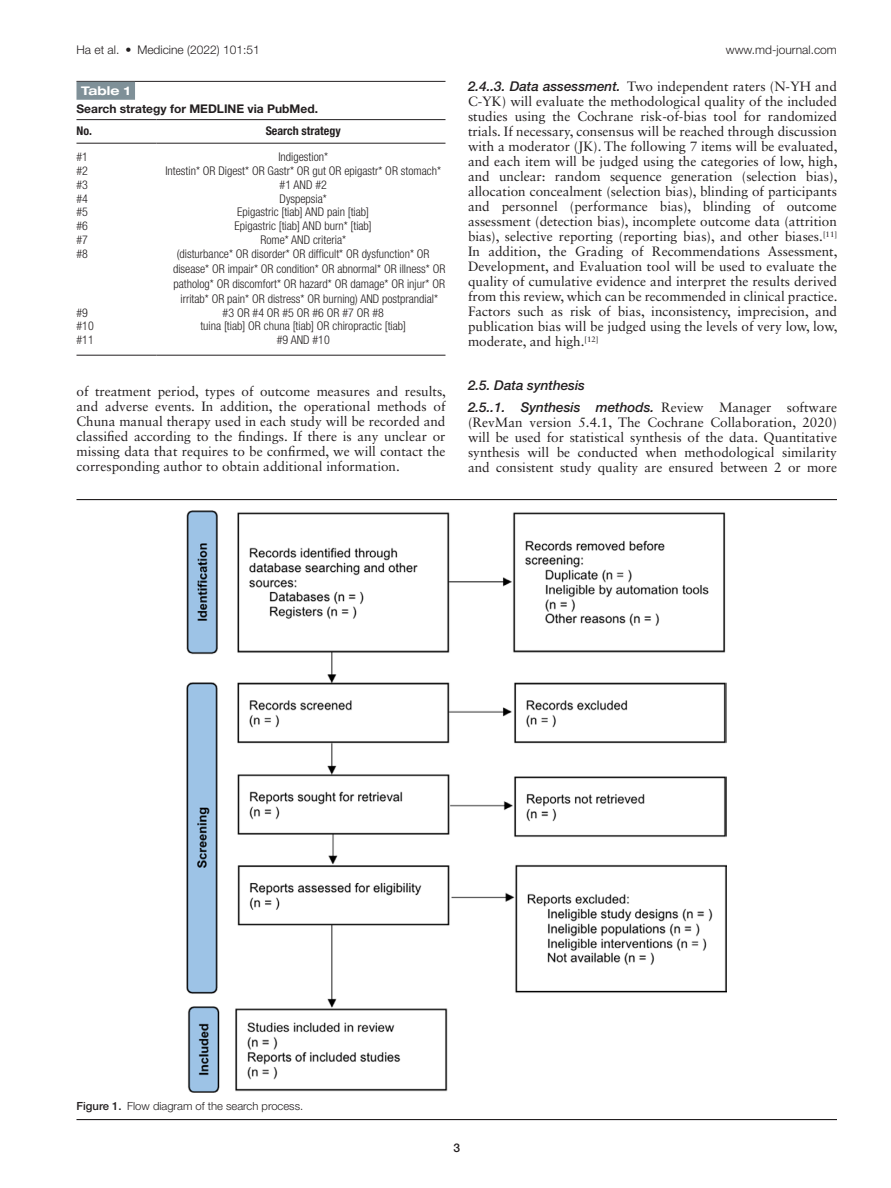
<style>
.page{position:relative;width:891px;height:1188px;background:#fff}
.page>*{position:absolute;margin:0;border:0;box-sizing:border-box;transform-origin:0 0}
.t1{font:13.5px/15px "Sabon LT Std";color:#231f20;text-align:justify}
.t2{font:italic 500 13.5px/22.5px "Helvetica Neue LT Std";color:#231f20}
.t3{font:300 condensed 12px "Helvetica Neue LT Std";color:#231f20}
.t4{font:300 12px "Helvetica Neue LT Std";color:#231f20}
.t5{font:700 12px "Helvetica Neue LT Std";color:#231f20}
.t6{font:700 condensed 12px "Helvetica Neue LT Std";color:#231f20}
.t7{font:700 expanded 12px "Helvetica Neue LT Std";color:#fff}
.t8{font:500 12px "Helvetica Neue LT Std";color:#231f20}
.t9{font:300 11.25px "Helvetica Neue LT Std";color:#231f20}
.s1{font-family:"Helvetica Neue LT Std";font-weight:500;font-style:italic}
.s2{font-family:"Sabon LT Std";font-weight:400;font-style:normal}
.s3{font-weight:500}
</style>
<div class="page">
<hr style="left:76px;top:81px;width:370px;height:1px;background:#231f20">
<div style="left:76px;top:82px;width:59px;height:18px;background:#7f9098"></div>
<hr style="left:76px;top:119px;width:81px;height:1px;background:#231f20">
<hr style="left:76px;top:143px;width:81px;height:1px;background:#231f20">
<hr style="left:157px;top:119px;width:289px;height:1px;background:#231f20">
<hr style="left:157px;top:143px;width:289px;height:1px;background:#231f20">
<hr style="left:76px;top:355px;width:81px;height:1px;background:#231f20">
<hr style="left:157px;top:355px;width:289px;height:1px;background:#231f20">
<img style="left:187px;top:510px;width:540px;height:583px">
<hr style="left:76px;top:499px;width:761px;height:1px;background:#231f20">
<hr style="left:76px;top:1119px;width:761px;height:1px;background:#231f20">
<p class="t4" style="left:76px;top:42px;width:185px">Ha et al. • Medicine (2022) 101:51</p>
<p class="t4" style="left:726px;top:42px;width:113px">www.md-journal.com</p>
<p class="t7" style="left:81px;top:83px;width:51px">Table 1</p>
<p class="t5" style="left:76px;top:102px;width:243px">Search strategy for MEDLINE via PubMed.</p>
<p class="t6" style="left:76px;top:124px;width:17px">No.</p>
<p class="t6" style="left:266px;top:124px;width:77px">Search strategy</p>
<p class="t3" style="left:76px;top:150px;width:13px">#1</p>
<p class="t3" style="left:278px;top:150px;width:51px">Indigestion*</p>
<p class="t3" style="left:76px;top:164px;width:13px">#2</p>
<p class="t3" style="left:165px;top:164px;width:277px">Intestin* OR Digest* OR Gastr* OR gut OR epigastr* OR stomach*</p>
<p class="t3" style="left:76px;top:178px;width:13px">#3</p>
<p class="t3" style="left:280px;top:178px;width:49px">#1 AND #2</p>
<p class="t3" style="left:76px;top:191px;width:13px">#4</p>
<p class="t3" style="left:280px;top:191px;width:49px">Dyspepsia*</p>
<p class="t3" style="left:76px;top:205px;width:13px">#5</p>
<p class="t3" style="left:237px;top:205px;width:133px">Epigastric [tiab] AND pain [tiab]</p>
<p class="t3" style="left:76px;top:219px;width:13px">#6</p>
<p class="t3" style="left:235px;top:219px;width:139px">Epigastric [tiab] AND burn* [tiab]</p>
<p class="t3" style="left:76px;top:233px;width:13px">#7</p>
<p class="t3" style="left:260px;top:233px;width:87px">Rome* AND criteria*</p>
<p class="t3" style="left:76px;top:247px;width:13px">#8</p>
<p class="t3" style="left:177px;top:247px;width:254px">(disturbance* OR disorder* OR difficult* OR dysfunction* OR</p>
<p class="t3" style="left:173px;top:262px;width:274px">disease* OR impair* OR condition* OR abnormal* OR illness* OR</p>
<p class="t3" style="left:174px;top:277px;width:273px">patholog* OR discomfort* OR hazard* OR damage* OR injur* OR</p>
<p class="t3" style="left:180px;top:292px;width:259px">irritab* OR pain* OR distress* OR burning) AND postprandial*</p>
<p class="t3" style="left:77px;top:306px;width:13px">#9</p>
<p class="t3" style="left:223px;top:306px;width:163px">#3 OR #4 OR #5 OR #6 OR #7 OR #8</p>
<p class="t3" style="left:77px;top:319px;width:19px">#10</p>
<p class="t3" style="left:200px;top:319px;width:207px">tuina [tiab] OR chuna [tiab] OR chiropractic [tiab]</p>
<p class="t3" style="left:77px;top:333px;width:19px">#11</p>
<p class="t3" style="left:277px;top:333px;width:55px">#9 AND #10</p>
<p class="t1" style="left:76px;top:384px;width:371px">of treatment period, types of outcome measures and results, and adverse events. In addition, the operational methods of Chuna manual therapy used in each study will be recorded and classified according to the findings. If there is any unclear or missing data that requires to be confirmed, we will contact the corresponding author to obtain additional information.</p>
<p class="t1" style="left:468px;top:79px;width:371px"><span class="s1">2.4..3. Data assessment.</span> Two independent raters (N-YH and C-YK) will evaluate the methodological quality of the included studies using the Cochrane risk-of-bias tool for randomized trials. If necessary, consensus will be reached through discussion with a moderator (JK). The following 7 items will be evaluated, and each item will be judged using the categories of low, high, and unclear: random sequence generation (selection bias), allocation concealment (selection bias), blinding of participants and personnel (performance bias), blinding of outcome assessment (detection bias), incomplete outcome data (attrition bias), selective reporting (reporting bias), and other biases.<sup>[11] </sup>In addition, the Grading of Recommendations Assessment, Development, and Evaluation tool will be used to evaluate the quality of cumulative evidence and interpret the results derived from this review, which can be recommended in clinical practice.<br>Factors such as risk of bias, inconsistency, imprecision, and publication bias will be judged using the levels of very low, low, moderate, and high.<sup>[12]</sup></p>
<p class="t2" style="left:468px;top:374px;width:370px">2.5. Data synthesis<br>2.5..1. Synthesis methods. <span class="s2">Review Manager software</span></p>
<p class="t1" style="left:468px;top:415px;width:371px">(RevMan version 5.4.1, The Cochrane Collaboration, 2020) will be used for statistical synthesis of the data. Quantitative synthesis will be conducted when methodological similarity and consistent study quality are ensured between 2 or more</p>
<p class="t9" style="left:76px;top:1099px;width:228px"><span class="s3">Figure 1.</span> Flow diagram of the search process.</p>
<p class="t8" style="left:453px;top:1140px;width:8px">3</p>
</div>
